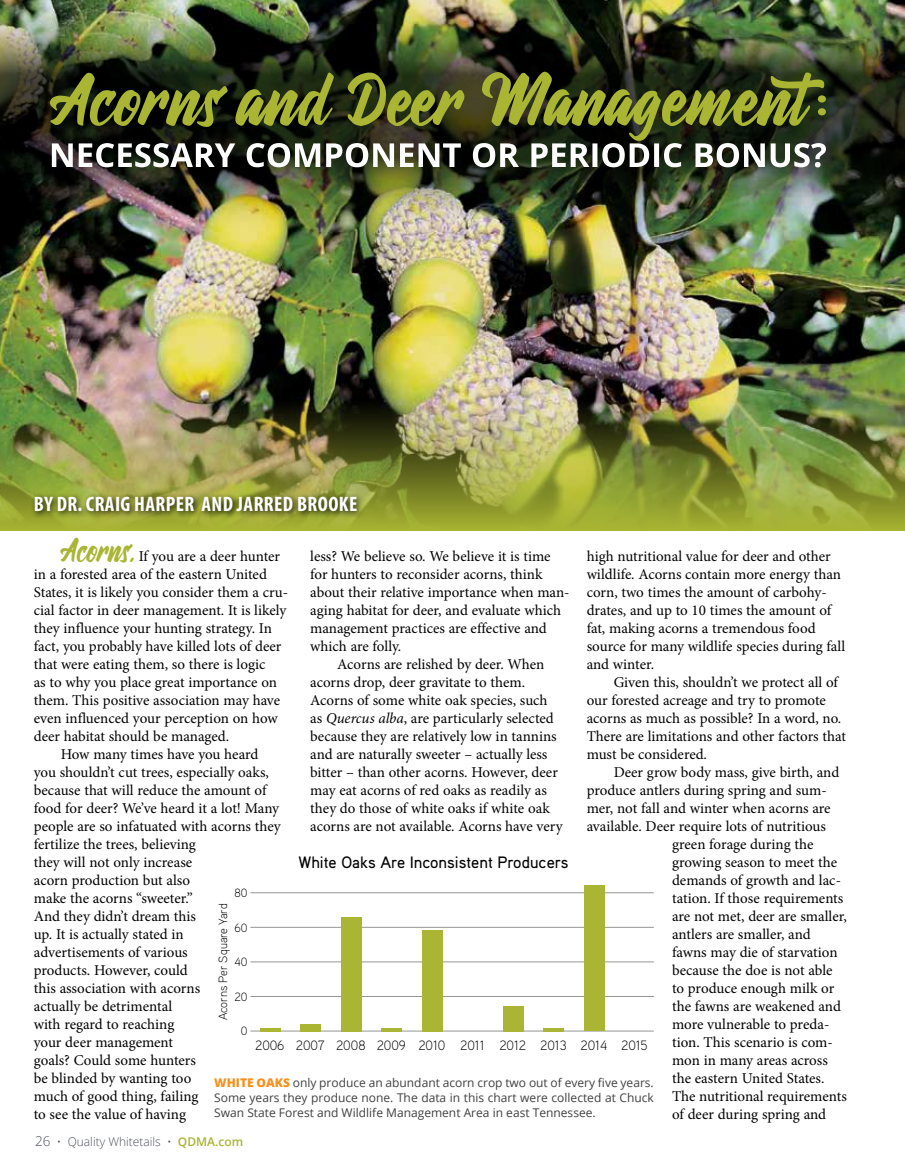
<style>
.page{position:relative;width:905px;height:1175px;background:#fff}
.page>*{position:absolute;margin:0;border:0;box-sizing:border-box;transform-origin:0 0}
.t1{font:39px "Wandertucker";color:#a9b533}
.t2{font:700 condensed 21px "Myriad Pro";letter-spacing:.02em;color:#fff}
.t3{font:500 16.5px "Aaux Pro";color:#000}
.t4{font:15px/18px "Minion Pro";color:#000}
.t5{font:300 13.5px "Aaux Pro";color:#000}
.t6{font:12px/15px "Open Sans";color:#414042;text-align:justify}
.t7{font:300 12px "Open Sans";color:#4d525a}
.t8{font:300 12px "Aaux Pro";color:#000}
.s1{font-family:"Brush Script";font-size:40.5px}
.s2{font-style:italic}
.s3{font-weight:800;color:#f7901e}
.s4{font-size:13.5px}
.s5{font-weight:600;color:#a9b533}
</style>
<div class="page">
<img style="left:0;top:232px;width:904px;height:154px">
<img style="left:0;top:0;width:904px;height:232px">
<img style="left:0;top:386px;width:904px;height:145px">
<hr style="left:250px;top:892px;width:403px;height:1px;background:#939598">
<hr style="left:250px;top:927px;width:403px;height:1px;background:#939598">
<hr style="left:250px;top:961px;width:403px;height:1px;background:#939598">
<hr style="left:250px;top:996px;width:403px;height:1px;background:#939598">
<hr style="left:250px;top:1030px;width:403px;height:1px;background:#939598">
<svg style="left:260px;top:1028px;width:20px;height:3px"></svg>
<div style="left:300px;top:1023px;width:21px;height:8px;background:#a9b533"></div>
<div style="left:341px;top:917px;width:20px;height:114px;background:#a9b533"></div>
<svg style="left:381px;top:1028px;width:21px;height:3px"></svg>
<div style="left:422px;top:929px;width:20px;height:102px;background:#a9b533"></div>
<div style="left:503px;top:1006px;width:20px;height:25px;background:#a9b533"></div>
<svg style="left:543px;top:1028px;width:21px;height:3px"></svg>
<div style="left:584px;top:885px;width:20px;height:146px;background:#a9b533"></div>
<div style="left:31px;top:493px;width:333px;height:26px;background:#000;opacity:.85"></div>
<svg style="left:52px;top:143px;width:773px;height:24px"></svg>
<svg style="left:50px;top:72px;width:775px;height:69px;background:#454c1a"></svg>
<h2 class="t2" style="left:34px;top:491px;width:325px">BY DR. CRAIG HARPER AND JARRED BROOKE</h2>
<h1 class="t1" style="left:61px;top:535px;width:82px">Acorns<span class="s1">.</span></h1>
<p class="t4" style="left:310px;top:547px;width:242px">less? We believe so. We believe it is time</p>
<p class="t4" style="left:310px;top:565px;width:234px">for hunters to reconsider acorns, think</p>
<p class="t4" style="left:310px;top:583px;width:261px">about their relative importance when man-</p>
<p class="t4" style="left:310px;top:601px;width:252px">aging habitat for deer, and evaluate which</p>
<p class="t4" style="left:310px;top:619px;width:238px">management practices are effective and</p>
<p class="t4" style="left:310px;top:637px;width:92px">which are folly.</p>
<p class="t4" style="left:337px;top:655px;width:209px">Acorns are relished by deer. When</p>
<p class="t4" style="left:310px;top:673px;width:216px">acorns drop, deer gravitate to them.</p>
<p class="t4" style="left:310px;top:691px;width:239px">Acorns of some white oak species, such</p>
<p class="t4" style="left:310px;top:709px;width:245px">as <span class="s2">Quercus alba</span>, are particularly selected</p>
<p class="t4" style="left:310px;top:727px;width:248px">because they are relatively low in tannins</p>
<p class="t4" style="left:310px;top:745px;width:239px">and are naturally sweeter – actually less</p>
<p class="t4" style="left:310px;top:763px;width:249px">bitter – than other acorns. However, deer</p>
<p class="t4" style="left:310px;top:781px;width:238px">may eat acorns of red oaks as readily as</p>
<p class="t4" style="left:310px;top:799px;width:241px">they do those of white oaks if white oak</p>
<p class="t4" style="left:310px;top:817px;width:254px">acorns are not available. Acorns have very</p>
<p class="t3" style="left:298px;top:852px;width:271px">White Oaks Are Inconsistent Producers</p>
<p class="t4" style="left:586px;top:547px;width:260px">high nutritional value for deer and other wildlife. Acorns contain more energy than corn, two times the amount of carbohy&shy;drates, and up to 10 times the amount of fat, making acorns a tremendous food source for many wildlife species during fall and winter.</p>
<p class="t4" style="left:586px;top:673px;width:261px;text-indent:27px">Given this, shouldn’t we protect all of our forested acreage and try to promote acorns as much as possible? In a word, no.<br>There are limitations and other factors that must be considered.</p>
<p class="t4" style="left:613px;top:763px;width:227px">Deer grow body mass, give birth, and</p>
<p class="t4" style="left:586px;top:781px;width:242px">produce antlers during spring and sum-</p>
<p class="t4" style="left:586px;top:799px;width:245px">mer, not fall and winter when acorns are</p>
<p class="t4" style="left:586px;top:817px;width:241px">available. Deer require lots of nutritious</p>
<p class="t4" style="left:672px;top:835px;width:143px">green forage during the</p>
<p class="t4" style="left:672px;top:853px;width:166px">growing season to meet the</p>
<p class="t4" style="left:672px;top:871px;width:170px">demands of growth and lac-</p>
<p class="t4" style="left:672px;top:889px;width:173px">tation. If those requirements</p>
<p class="t4" style="left:672px;top:907px;width:176px">are not met, deer are smaller,</p>
<p class="t4" style="left:672px;top:925px;width:140px">antlers are smaller, and</p>
<p class="t4" style="left:672px;top:943px;width:167px">fawns may die of starvation</p>
<p class="t4" style="left:672px;top:961px;width:162px">because the doe is not able</p>
<p class="t4" style="left:672px;top:979px;width:164px">to produce enough milk or</p>
<p class="t4" style="left:672px;top:997px;width:170px">the fawns are weakened and</p>
<p class="t4" style="left:672px;top:1015px;width:159px">more vulnerable to preda-</p>
<p class="t4" style="left:672px;top:1033px;width:162px">tion. This scenario is com-</p>
<p class="t4" style="left:672px;top:1051px;width:157px">mon in many areas across</p>
<p class="t4" style="left:672px;top:1069px;width:154px">the eastern United States.</p>
<p class="t4" style="left:672px;top:1087px;width:176px">The nutritional requirements</p>
<p class="t4" style="left:672px;top:1105px;width:156px">of deer during spring and</p>
<p class="t4" style="left:139px;top:547px;width:143px">If you are a deer hunter</p>
<p class="t4" style="left:34px;top:565px;width:235px">in a forested area of the eastern United</p>
<p class="t4" style="left:34px;top:583px;width:256px">States, it is likely you consider them a cru-</p>
<p class="t4" style="left:34px;top:601px;width:254px">cial factor in deer management. It is likely</p>
<p class="t4" style="left:34px;top:619px;width:240px">they influence your hunting strategy. In</p>
<p class="t4" style="left:34px;top:637px;width:249px">fact, you probably have killed lots of deer</p>
<p class="t4" style="left:34px;top:655px;width:233px">that were eating them, so there is logic</p>
<p class="t4" style="left:34px;top:673px;width:245px">as to why you place great importance on</p>
<p class="t4" style="left:34px;top:691px;width:248px">them. This positive association may have</p>
<p class="t4" style="left:34px;top:709px;width:245px">even influenced your perception on how</p>
<p class="t4" style="left:34px;top:727px;width:197px">deer habitat should be managed.</p>
<p class="t4" style="left:61px;top:745px;width:199px">How many times have you heard</p>
<p class="t4" style="left:34px;top:763px;width:237px">you shouldn’t cut trees, especially oaks,</p>
<p class="t4" style="left:34px;top:781px;width:234px">because that will reduce the amount of</p>
<p class="t4" style="left:34px;top:799px;width:247px">food for deer? We’ve heard it a lot! Many</p>
<p class="t4" style="left:34px;top:817px;width:248px">people are so infatuated with acorns they</p>
<p class="t4" style="left:34px;top:835px;width:164px">fertilize the trees, believing</p>
<p class="t4" style="left:34px;top:853px;width:160px">they will not only increase</p>
<p class="t4" style="left:34px;top:871px;width:158px">acorn production but also</p>
<p class="t4" style="left:34px;top:889px;width:160px">make the acorns “sweeter.”</p>
<p class="t4" style="left:34px;top:907px;width:164px">And they didn’t dream this</p>
<p class="t4" style="left:34px;top:925px;width:152px">up. It is actually stated in</p>
<p class="t4" style="left:34px;top:943px;width:155px">advertisements of various</p>
<p class="t4" style="left:34px;top:961px;width:155px">products. However, could</p>
<p class="t4" style="left:34px;top:979px;width:168px">this association with acorns</p>
<p class="t4" style="left:34px;top:997px;width:140px">actually be detrimental</p>
<p class="t4" style="left:34px;top:1015px;width:142px">with regard to reaching</p>
<p class="t4" style="left:34px;top:1033px;width:141px">your deer management</p>
<p class="t4" style="left:34px;top:1051px;width:164px">goals? Could some hunters</p>
<p class="t4" style="left:34px;top:1069px;width:159px">be blinded by wanting too</p>
<p class="t4" style="left:34px;top:1087px;width:166px">much of good thing, failing</p>
<p class="t4" style="left:34px;top:1105px;width:154px">to see the value of having</p>
<p class="t8" style="left:234px;top:885px;width:15px">80</p>
<p class="t8" style="left:234px;top:920px;width:14px">60</p>
<p class="t8" style="left:234px;top:954px;width:15px">40</p>
<p class="t8" style="left:234px;top:989px;width:15px">20</p>
<p class="t8" style="left:241px;top:1023px;width:8px">0</p>
<p class="t8" style="left:215px;top:1020px;width:118px;rotate:-90deg">Acorns Per Square Yard</p>
<p class="t5" style="left:255px;top:1037px;width:394px">2006 2007 2008 2009 2010 2011 2012 2013 2014 2015</p>
<p class="t6" style="left:214px;top:1075px;width:441px"><span class="s3">WHITE OAKS</span> only produce an abundant acorn crop two out of every five years.<br>Some years they produce none. The data in this chart were collected at Chuck Swan State Forest and Wildlife Management Area in east Tennessee.</p>
<p class="t7" style="left:35px;top:1133px;width:209px"><span class="s4">26</span> • Quality Whitetails • <span class="s5">QDMA.com</span></p>
</div>
